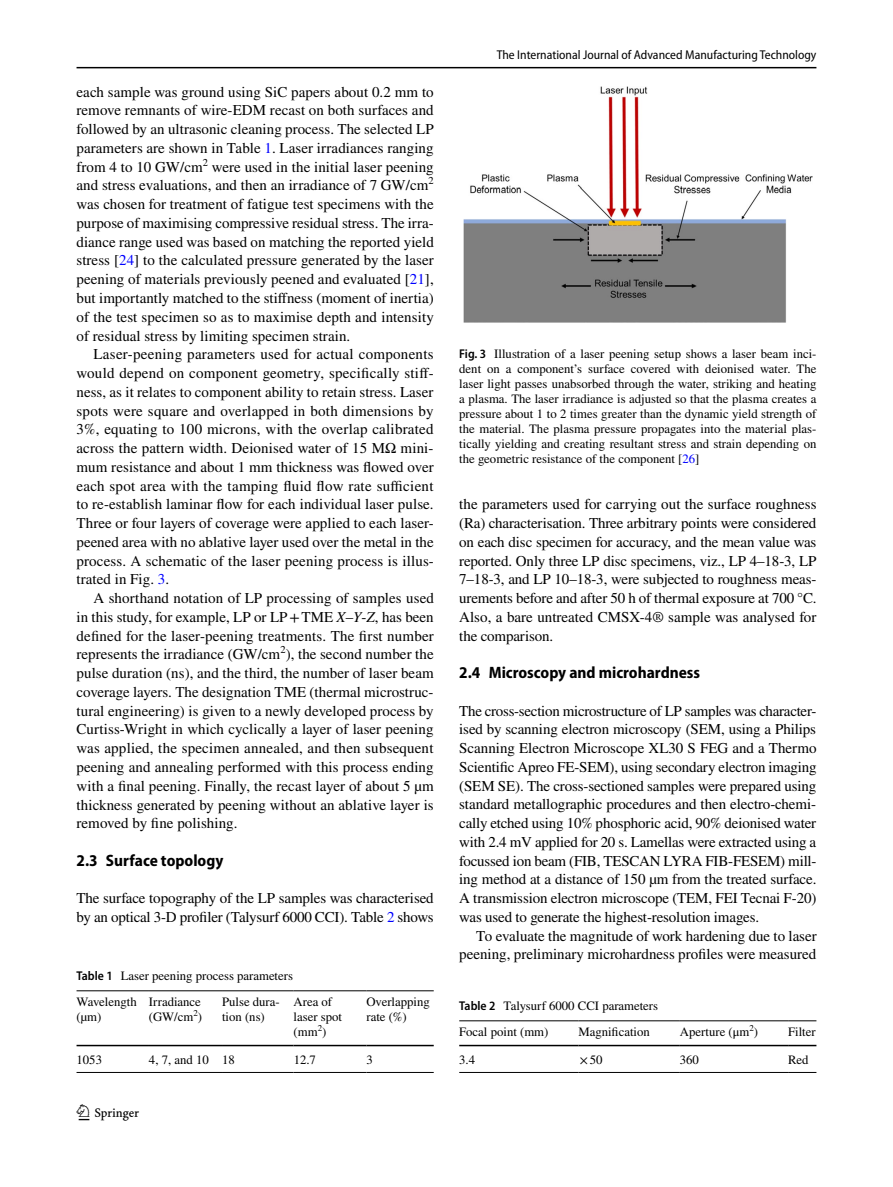
<style>
.page{position:relative;width:893px;height:1187px;background:#fff}
.page>*{position:absolute;margin:0;border:0;box-sizing:border-box;transform-origin:0 0}
.t1{font:22.5px "Springnew Regular 2";color:#000}
.t2{font:700 semi-condensed 16.5px "Myriad Pro";color:#000}
.t3{font:15px/18.8px "STIX";color:#000;text-align:justify}
.t4{font:12.75px/15px "STIX";color:#000}
.t5{font:semi-condensed 12.75px "Myriad Pro";color:#000}
.s1{color:#00f}
.s2{font-style:italic}
.s3{font-family:"Myriad Pro";font-weight:600;font-stretch:semi-condensed}
</style>
<div class="page">
<hr style="left:77px;top:67px;width:739px;height:1px;background:#000">
<hr style="left:77px;top:990px;width:72px;height:1px;background:#000">
<hr style="left:77px;top:1044px;width:72px;height:2px;background:#000">
<hr style="left:149px;top:990px;width:73px;height:1px;background:#000">
<hr style="left:149px;top:1044px;width:73px;height:2px;background:#000">
<hr style="left:222px;top:990px;width:72px;height:1px;background:#000">
<hr style="left:222px;top:1044px;width:72px;height:2px;background:#000">
<hr style="left:294px;top:990px;width:72px;height:1px;background:#000">
<hr style="left:294px;top:1044px;width:72px;height:2px;background:#000">
<hr style="left:366px;top:990px;width:68px;height:1px;background:#000">
<hr style="left:366px;top:1044px;width:68px;height:2px;background:#000">
<hr style="left:77px;top:1071px;width:72px;height:1px;background:#000">
<hr style="left:149px;top:1071px;width:73px;height:1px;background:#000">
<hr style="left:222px;top:1071px;width:72px;height:1px;background:#000">
<hr style="left:294px;top:1071px;width:72px;height:1px;background:#000">
<hr style="left:366px;top:1071px;width:68px;height:1px;background:#000">
<img style="left:463px;top:87px;width:349px;height:236px">
<hr style="left:459px;top:1020px;width:119px;height:1px;background:#000">
<hr style="left:459px;top:1044px;width:119px;height:2px;background:#000">
<hr style="left:578px;top:1020px;width:102px;height:1px;background:#000">
<hr style="left:578px;top:1044px;width:102px;height:2px;background:#000">
<hr style="left:680px;top:1020px;width:108px;height:1px;background:#000">
<hr style="left:680px;top:1044px;width:108px;height:2px;background:#000">
<svg style="left:788px;top:1020px;width:28px;height:1px"></svg>
<hr style="left:788px;top:1044px;width:28px;height:2px;background:#000">
<hr style="left:459px;top:1071px;width:119px;height:1px;background:#000">
<hr style="left:578px;top:1071px;width:102px;height:1px;background:#000">
<hr style="left:680px;top:1071px;width:108px;height:1px;background:#000">
<svg style="left:789px;top:1071px;width:27px;height:1px"></svg>
<p class="t3" style="left:77px;top:83px;width:359px">each sample was ground using SiC papers about 0.2 mm to remove remnants of wire-EDM recast on both surfaces and followed by an ultrasonic cleaning process. The selected LP parameters are shown in Table <span class="s1">1</span>. Laser irradiances ranging from 4 to 10 GW/cm<sup>2</sup> were used in the initial laser peening and stress evaluations, and then an irradiance of 7 GW/cm<sup>2 </sup>was chosen for treatment of fatigue test specimens with the purpose of maximising compressive residual stress. The irra&shy;diance range used was based on matching the reported yield stress [<span class="s1">24</span>] to the calculated pressure generated by the laser peening of materials previously peened and evaluated [<span class="s1">21</span>], but importantly matched to the stiffness (moment of inertia) of the test specimen so as to maximise depth and intensity of residual stress by limiting specimen strain.</p>
<p class="t3" style="left:77px;top:346px;width:359px;text-indent:17px">Laser-peening parameters used for actual components would depend on component geometry, specifically stiff&shy;ness, as it relates to component ability to retain stress. Laser spots were square and overlapped in both dimensions by 3%, equating to 100 microns, with the overlap calibrated across the pattern width. Deionised water of 15 MΩ mini&shy;mum resistance and about 1 mm thickness was flowed over each spot area with the tamping fluid flow rate sufficient to re-establish laminar flow for each individual laser pulse.<br>Three or four layers of coverage were applied to each laser&shy;peened area with no ablative layer used over the metal in the process. A schematic of the laser peening process is illus&shy;trated in Fig. <span class="s1">3</span>.</p>
<p class="t3" style="left:77px;top:589px;width:359px;text-indent:17px">A shorthand notation of LP processing of samples used in this study, for example, LP or LP+TME <span class="s2">X</span>–<span class="s2">Y</span>-<span class="s2">Z</span>, has been defined for the laser-peening treatments. The first number represents the irradiance (GW/cm<sup>2</sup>), the second number the pulse duration (ns), and the third, the number of laser beam coverage layers. The designation TME (thermal microstruc&shy;tural engineering) is given to a newly developed process by Curtiss-Wright in which cyclically a layer of laser peening was applied, the specimen annealed, and then subsequent peening and annealing performed with this process ending with a final peening. Finally, the recast layer of about 5 µm thickness generated by peening without an ablative layer is removed by fine polishing.</p>
<p class="t2" style="left:77px;top:851px;width:148px">2.3 Surface topology</p>
<p class="t3" style="left:77px;top:889px;width:359px">The surface topography of the LP samples was characterised by an optical 3-D profiler (Talysurf 6000 CCI). Table <span class="s1">2</span> shows</p>
<p class="t4" style="left:77px;top:964px;width:218px;line-height:25.5px"><span class="s3">Table 1</span> Laser peening process parameters<br>Wavelength</p>
<p class="t4" style="left:77px;top:1009px;width:26px">(µm)</p>
<p class="t4" style="left:149px;top:994px;width:55px">Irradiance (GW/cm<sup>2</sup>)</p>
<p class="t4" style="left:222px;top:994px;width:59px">Pulse dura&shy;tion (ns)</p>
<p class="t4" style="left:294px;top:994px;width:50px">Area of laser spot (mm<sup>2</sup>)</p>
<p class="t4" style="left:366px;top:994px;width:65px">Overlapping rate (%)</p>
<p class="t4" style="left:77px;top:1052px;width:27px">1053</p>
<p class="t4" style="left:149px;top:1052px;width:87px">4, 7, and 10 18</p>
<p class="t4" style="left:294px;top:1052px;width:24px">12.7</p>
<p class="t4" style="left:366px;top:1052px;width:8px">3</p>
<h1 class="t1" style="left:79px;top:1104px;width:62px">1 3</h1>
<p class="t5" style="left:497px;top:48px;width:321px">The International Journal of Advanced Manufacturing Technology</p>
<p class="t4" style="left:459px;top:347px;width:359px;text-align:justify"><span class="s3">Fig. 3</span> Illustration of a laser peening setup shows a laser beam inci&shy;dent on a component’s surface covered with deionised water. The laser light passes unabsorbed through the water, striking and heating a plasma. The laser irradiance is adjusted so that the plasma creates a pressure about 1 to 2 times greater than the dynamic yield strength of the material. The plasma pressure propagates into the material plas&shy;tically yielding and creating resultant stress and strain depending on the geometric resistance of the component [<span class="s1">26</span>]</p>
<p class="t3" style="left:459px;top:496px;width:359px">the parameters used for carrying out the surface roughness (Ra) characterisation. Three arbitrary points were considered on each disc specimen for accuracy, and the mean value was reported. Only three LP disc specimens, viz., LP 4–18-3, LP 7–18-3, and LP 10–18-3, were subjected to roughness meas&shy;urements before and after 50 h of thermal exposure at 700 °C.<br>Also, a bare untreated CMSX-4® sample was analysed for the comparison.</p>
<p class="t2" style="left:459px;top:663px;width:242px">2.4 Microscopy and microhardness</p>
<p class="t3" style="left:459px;top:702px;width:359px">The cross-section microstructure of LP samples was character&shy;ised by scanning electron microscopy (SEM, using a Philips Scanning Electron Microscope XL30 S FEG and a Thermo Scientific Apreo FE-SEM), using secondary electron imaging (SEM SE). The cross-sectioned samples were prepared using standard metallographic procedures and then electro-chemi&shy;cally etched using 10% phosphoric acid, 90% deionised water with 2.4 mV applied for 20 s. Lamellas were extracted using a focussed ion beam (FIB, TESCAN LYRA FIB-FESEM) mill&shy;ing method at a distance of 150 µm from the treated surface.<br>A transmission electron microscope (TEM, FEI Tecnai F-20) was used to generate the highest-resolution images.</p>
<p class="t3" style="left:459px;top:927px;width:359px;text-align:right">To evaluate the magnitude of work hardening due to laser peening, preliminary microhardness profiles were measured</p>
<p class="t4" style="left:459px;top:993px;width:200px;line-height:25.5px"><span class="s3">Table 2</span> Talysurf 6000 CCI parameters<br>Focal point (mm)</p>
<p class="t4" style="left:578px;top:1024px;width:73px">Magnification</p>
<p class="t4" style="left:680px;top:1024px;width:80px">Aperture (μm<sup>2</sup>)</p>
<p class="t4" style="left:788px;top:1024px;width:29px">Filter</p>
<p class="t4" style="left:459px;top:1052px;width:17px">3.4</p>
<p class="t4" style="left:580px;top:1052px;width:24px">×50</p>
<p class="t4" style="left:680px;top:1052px;width:21px">360</p>
<p class="t4" style="left:788px;top:1052px;width:22px">Red</p>
</div>
